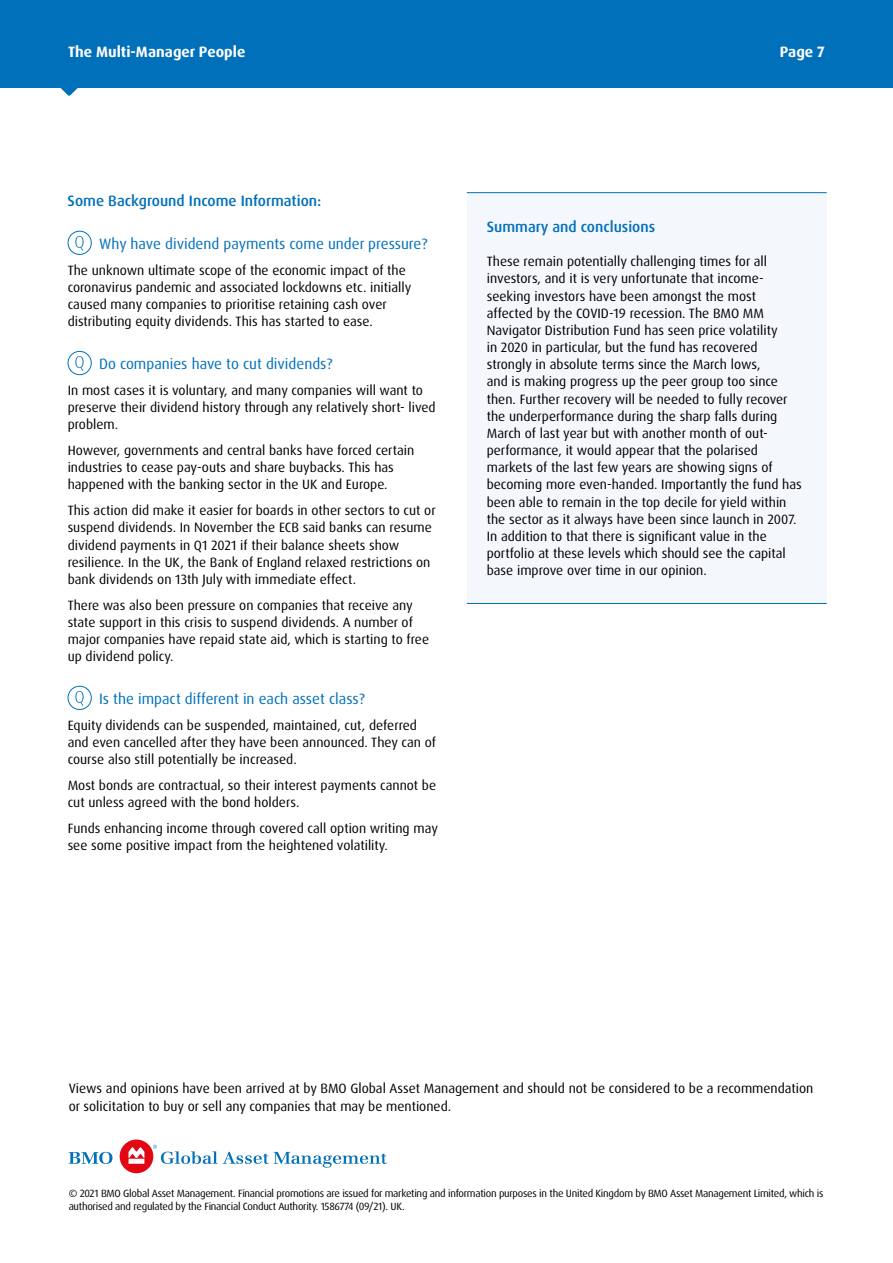
<style>
.page{position:relative;width:893px;height:1263px;background:#fff}
.page>*{position:absolute;margin:0;border:0;box-sizing:border-box;transform-origin:0 0}
.t1{font:15px "Dax Pro";color:#0070ba}
.t2{font:500 15px "Dax Pro";color:#0070ba}
.t3{font:700 15px "Dax Pro";color:#fff}
.t4{font:13.5px/17.1px "Dax Pro";color:#000}
.t5{font:10.5px/12.6px "Dax Pro";letter-spacing:-.025em;color:#000}
</style>
<div class="page">
<div style="left:0;top:0;width:893px;height:88px;background:#0070ba"></div>
<svg style="left:60px;top:88px;width:18px;height:8px"></svg>
<div style="left:68px;top:231px;width:24px;height:24px;border:1px solid #0070ba;border-radius:50%"></div>
<svg style="left:75px;top:236px;width:9px;height:15px"></svg>
<div style="left:68px;top:351px;width:24px;height:24px;border:1px solid #0070ba;border-radius:50%"></div>
<svg style="left:75px;top:356px;width:9px;height:15px"></svg>
<div style="left:68px;top:686px;width:24px;height:24px;border:1px solid #0070ba;border-radius:50%"></div>
<svg style="left:75px;top:691px;width:9px;height:15px"></svg>
<svg style="left:69px;top:1152px;width:43px;height:12px"></svg>
<div style="left:120px;top:1139px;width:33px;height:34px;background:#e30613;border-radius:50%"></div>
<svg style="left:129px;top:1147px;width:15px;height:17px"></svg>
<svg style="left:153px;top:1145px;width:234px;height:23px"></svg>
<div style="left:467px;top:192px;width:360px;height:412px;background:#f4f7fc"></div>
<hr style="left:467px;top:192px;width:360px;height:1px;background:#0070ba">
<hr style="left:467px;top:603px;width:360px;height:1px;background:#0070ba">
<p class="t3" style="left:68px;top:42px;width:179px">The Multi-Manager People</p>
<p class="t3" style="left:780px;top:42px;width:47px">Page 7</p>
<p class="t2" style="left:68px;top:191px;width:255px">Some Background Income Information:</p>
<p class="t1" style="left:99px;top:234px;width:330px">Why have dividend payments come under pressure?</p>
<p class="t4" style="left:68px;top:262px;width:345px">The unknown ultimate scope of the economic impact of the coronavirus pandemic and associated lockdowns etc. initially caused many companies to prioritise retaining cash over distributing equity dividends. This has started to ease.</p>
<p class="t1" style="left:99px;top:354px;width:235px">Do companies have to cut dividends?</p>
<p class="t4" style="left:68px;top:382px;width:370px">In most cases it is voluntary, and many companies will want to preserve their dividend history through any relatively short- lived problem.</p>
<p class="t4" style="left:68px;top:442px;width:348px">However, governments and central banks have forced certain industries to cease pay-outs and share buybacks. This has happened with the banking sector in the UK and Europe.</p>
<p class="t4" style="left:68px;top:502px;width:370px">This action did make it easier for boards in other sectors to cut or suspend dividends. In November the ECB said banks can resume dividend payments in Q1 2021 if their balance sheets show resilience. In the UK, the Bank of England relaxed restrictions on bank dividends on 13th July with immediate effect.</p>
<p class="t4" style="left:68px;top:596px;width:363px">There was also been pressure on companies that receive any state support in this crisis to suspend dividends. A number of major companies have repaid state aid, which is starting to free up dividend policy.</p>
<p class="t1" style="left:99px;top:689px;width:267px">Is the impact different in each asset class?</p>
<p class="t4" style="left:68px;top:717px;width:370px">Equity dividends can be suspended, maintained, cut, deferred and even cancelled after they have been announced. They can of course also still potentially be increased.</p>
<p class="t4" style="left:68px;top:777px;width:370px">Most bonds are contractual, so their interest payments cannot be cut unless agreed with the bond holders.</p>
<p class="t4" style="left:68px;top:820px;width:372px">Funds enhancing income through covered call option writing may see some positive impact from the heightened volatility.</p>
<p class="t2" style="left:487px;top:217px;width:170px">Summary and conclusions</p>
<p class="t4" style="left:487px;top:253px;width:317px">These remain potentially challenging times for all investors, and it is very unfortunate that income&shy;seeking investors have been amongst the most affected by the COVID-19 recession. The BMO MM Navigator Distribution Fund has seen price volatility<br>in 2020 in particular, but the fund has recovered strongly in absolute terms since the March lows,<br>and is making progress up the peer group too since then. Further recovery will be needed to fully recover the underperformance during the sharp falls during March of last year but with another month of out&shy;performance, it would appear that the polarised markets of the last few years are showing signs of becoming more even-handed. Importantly the fund has been able to remain in the top decile for yield within the sector as it always have been since launch in 2007.<br>In addition to that there is significant value in the portfolio at these levels which should see the capital base improve over time in our opinion.</p>
<p class="t4" style="left:69px;top:1080px;width:746px">Views and opinions have been arrived at by BMO Global Asset Management and should not be considered to be a recommendation or solicitation to buy or sell any companies that may be mentioned.</p>
<p class="t5" style="left:69px;top:1187px;width:756px">© 2021 BMO Global Asset Management. Financial promotions are issued for marketing and information purposes in the United Kingdom by BMO Asset Management Limited, which is authorised and regulated by the Financial Conduct Authority. 1586774 (09/21). UK.</p>
</div>
